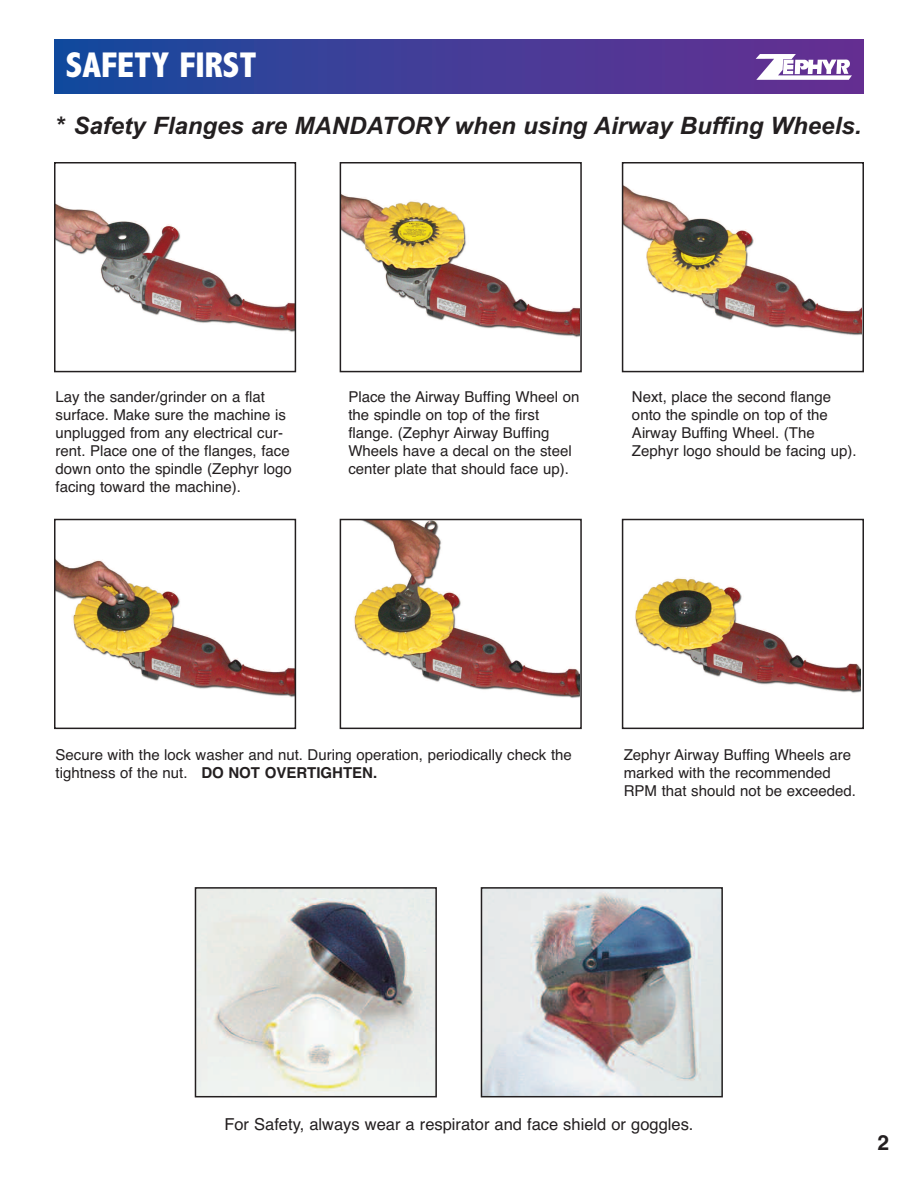
<style>
.page{position:relative;width:918px;height:1188px;background:#fff}
.page>*{position:absolute;margin:0;border:0;box-sizing:border-box;transform-origin:0 0}
.t1{font:800 condensed 36px "Abadi";color:#fff}
.t2{font:italic 700 24px "Arial";color:#231f20}
.t3{font:700 21px "Helvetica";color:#231f20}
.t4{font:16.5px "Helvetica";color:#231f20}
.t5{font:15px/18px "Helvetica";color:#231f20}
.s1{font-weight:700}
</style>
<div class="page">
<img style="left:198px;top:890px;width:236px;height:204px">
<div style="left:195px;top:887px;width:242px;height:210px;border:2px solid #231f20"></div>
<img style="left:484px;top:890px;width:236px;height:204px">
<div style="left:481px;top:887px;width:242px;height:210px;border:2px solid #231f20"></div>
<img style="left:57px;top:204px;width:236px;height:129px">
<div style="left:54px;top:162px;width:242px;height:210px;border:2px solid #231f20"></div>
<img style="left:57px;top:560px;width:236px;height:138px">
<div style="left:54px;top:519px;width:242px;height:210px;border:2px solid #231f20"></div>
<img style="left:354px;top:522px;width:225px;height:176px">
<div style="left:340px;top:519px;width:242px;height:210px;border:2px solid #231f20"></div>
<img style="left:635px;top:578px;width:226px;height:115px">
<div style="left:622px;top:519px;width:242px;height:210px;border:2px solid #231f20"></div>
<img style="left:343px;top:195px;width:236px;height:143px">
<div style="left:340px;top:162px;width:242px;height:210px;border:2px solid #231f20"></div>
<img style="left:625px;top:186px;width:236px;height:150px">
<div style="left:622px;top:162px;width:242px;height:210px;border:2px solid #231f20"></div>
<div style="left:54px;top:39px;width:810px;height:54px;background:linear-gradient(to right,#174a9d,#6b2e91)"></div>
<img style="left:755px;top:52px;width:97px;height:29px">
<h1 class="t1" style="left:66px;top:43px;width:192px">SAFETY FIRST</h1>
<h2 class="t2" style="left:57px;top:112px;width:806px">* Safety Flanges are MANDATORY when using Airway Buffing Wheels.</h2>
<p class="t5" style="left:56px;top:388px;width:238px">Lay the sander/grinder on a flat surface. Make sure the machine is unplugged from any electrical cur&shy;rent. Place one of the flanges, face down onto the spindle (Zephyr logo facing toward the machine).</p>
<p class="t5" style="left:348px;top:388px;width:233px">Place the Airway Buffing Wheel on the spindle on top of the first flange. (Zephyr Airway Buffing<br>Wheels have a decal on the steel center plate that should face up).</p>
<p class="t5" style="left:632px;top:388px;width:226px">Next, place the second flange onto the spindle on top of the<br>Airway Buffing Wheel. (The<br>Zephyr logo should be facing up).</p>
<p class="t5" style="left:56px;top:746px;width:518px">Secure with the lock washer and nut. During operation, periodically check the tightness of the nut. <span class="s1">DO NOT OVERTIGHTEN.</span></p>
<p class="t5" style="left:624px;top:746px;width:234px">Zephyr Airway Buffing Wheels are marked with the recommended<br>RPM that should not be exceeded.</p>
<p class="t4" style="left:224px;top:1115px;width:471px">For Safety, always wear a respirator and face shield or goggles.</p>
<h3 class="t3" style="left:878px;top:1131px;width:13px">2</h3>
</div>
